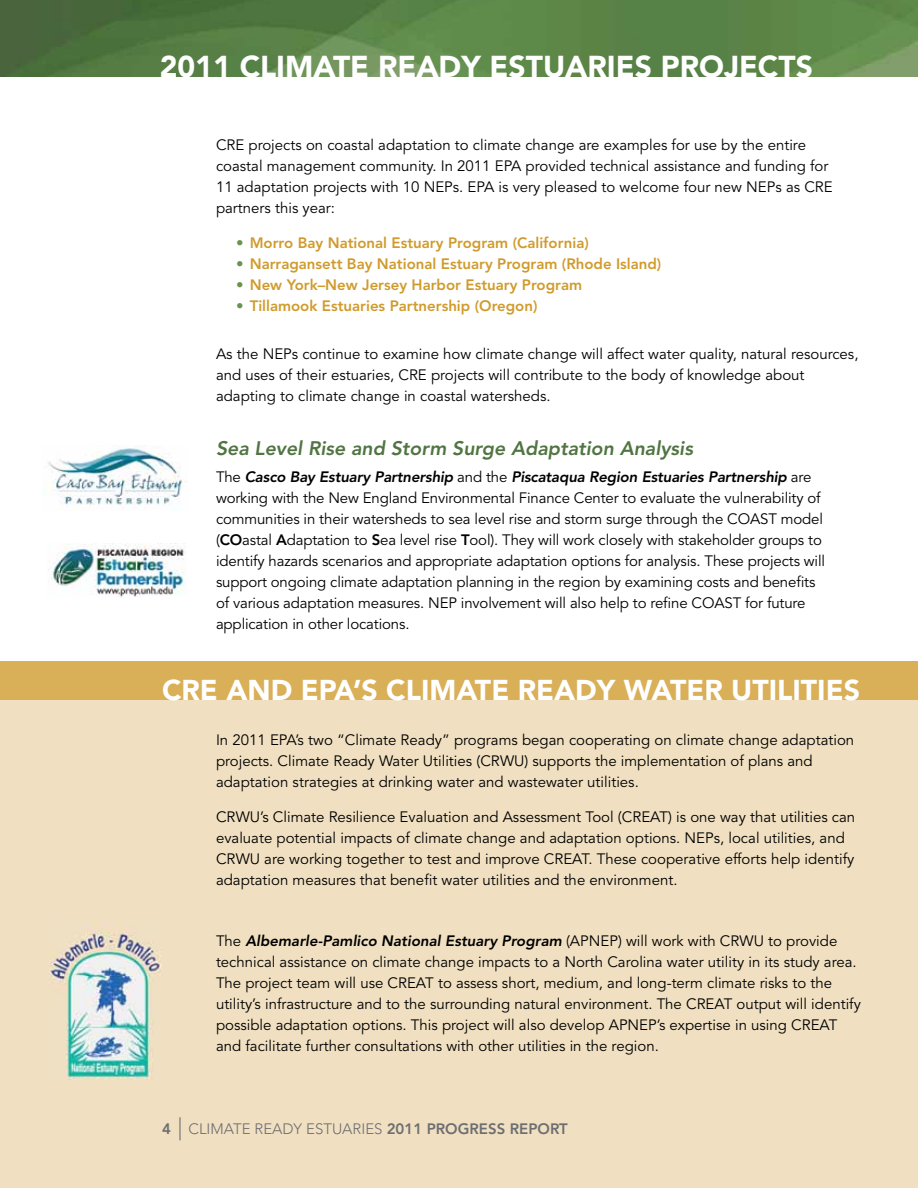
<style>
.page{position:relative;width:918px;height:1188px;background:#fff}
.page>*{position:absolute;margin:0;border:0;box-sizing:border-box;transform-origin:0 0}
.t1{font:900 30px "Avenir LT Std";color:#fff}
.t2{font:900 28.5px "Avenir LT Std";color:#fff}
.t3{font:italic 800 19.5px "Avenir LT Std";color:#517542}
.t4{font:15px/21px "Avenir LT Std";color:#000}
.t5{font:800 15px "Avenir LT Std";color:#d09b2c}
.t6{font:300 15px "Avenir LT Std";color:#6d6e71}
.s1{color:#6a934f}
.s2{font-weight:800;font-style:italic}
.s3{font-weight:800}
</style>
<div class="page">
<img style="left:0;top:0;width:918px;height:76px">
<img style="left:42px;top:447px;width:146px;height:58px">
<img style="left:48px;top:544px;width:138px;height:54px">
<div style="left:0;top:662px;width:918px;height:526px;background:#f0e0c1"></div>
<div style="left:0;top:662px;width:918px;height:38px;background:#d9af58"></div>
<hr style="left:179px;top:1117px;width:2px;height:23px;background:#6d6e71">
<hr style="left:917px;top:662px;width:1px;height:38px;background:#d09b2c">
<img style="left:50px;top:924px;width:112px;height:155px">
<p class="t1" style="left:160px;top:48px;width:655px">2011 CLIMATE READY ESTUARIES PROJECTS</p>
<p class="t4" style="left:216px;top:135px;width:618px">CRE projects on coastal adaptation to climate change are examples for use by the entire coastal management community. In 2011 EPA provided technical assistance and funding for 11 adaptation projects with 10 NEPs. EPA is very pleased to welcome four new NEPs as CRE partners this year:</p>
<p class="t5" style="left:236px;top:233px;width:354px"><span class="s1">•</span> Morro Bay National Estuary Program (California)</p>
<p class="t5" style="left:236px;top:254px;width:427px"><span class="s1">•</span> Narragansett Bay National Estuary Program (Rhode Island)</p>
<p class="t5" style="left:236px;top:275px;width:347px"><span class="s1">•</span> New York–New Jersey Harbor Estuary Program</p>
<p class="t5" style="left:236px;top:296px;width:303px"><span class="s1">•</span> Tillamook Estuaries Partnership (Oregon)</p>
<p class="t4" style="left:216px;top:343px;width:644px">As the NEPs continue to examine how climate change will affect water quality, natural resources, and uses of their estuaries, CRE projects will contribute to the body of knowledge about adapting to climate change in coastal watersheds.</p>
<h3 class="t3" style="left:216px;top:436px;width:479px">Sea Level Rise and Storm Surge Adaptation Analysis</h3>
<p class="t4" style="left:216px;top:467px;width:607px">The <span class="s2">Casco Bay Estuary Partnership</span> and the <span class="s2">Piscataqua Region Estuaries Partnership</span> are working with the New England Environmental Finance Center to evaluate the vulnerability of</p>
<p class="t4" style="left:216px;top:509px;width:611px">communities in their watersheds to sea level rise and storm surge through the COAST model (<span class="s3">CO</span>astal <span class="s3">A</span>daptation to <span class="s3">S</span>ea level rise <span class="s3">T</span>ool). They will work closely with stakeholder groups to identify hazards scenarios and appropriate adaptation options for analysis. These projects will support ongoing climate adaptation planning in the region by examining costs and benefits of various adaptation measures. NEP involvement will also help to refine COAST for future application in other locations.</p>
<p class="t2" style="left:162px;top:673px;width:700px">CRE AND EPA’S CLIMATE READY WATER UTILITIES</p>
<p class="t4" style="left:216px;top:730px;width:640px">In 2011 EPA’s two “Climate Ready” programs began cooperating on climate change adaptation projects. Climate Ready Water Utilities (CRWU) supports the implementation of plans and adaptation strategies at drinking water and wastewater utilities.</p>
<p class="t4" style="left:216px;top:807px;width:641px">CRWU’s Climate Resilience Evaluation and Assessment Tool (CREAT) is one way that utilities can evaluate potential impacts of climate change and adaptation options. NEPs, local utilities, and CRWU are working together to test and improve CREAT. These cooperative efforts help identify adaptation measures that benefit water utilities and the environment.</p>
<p class="t4" style="left:216px;top:931px;width:646px">The <span class="s2">Albemarle-Pamlico National Estuary Program</span> (APNEP) will work with CRWU to provide technical assistance on climate change impacts to a North Carolina water utility in its study area.<br>The project team will use CREAT to assess short, medium, and long-term climate risks to the utility’s infrastructure and to the surrounding natural environment. The CREAT output will identify possible adaptation options. This project will also develop APNEP’s expertise in using CREAT and facilitate further consultations with other utilities in the region.</p>
<p class="t6" style="left:162px;top:1120px;width:407px"><span class="s3">4</span> CLIMATE READY ESTUARIES <span class="s3">2011 PROGRESS REPORT</span></p>
</div>
